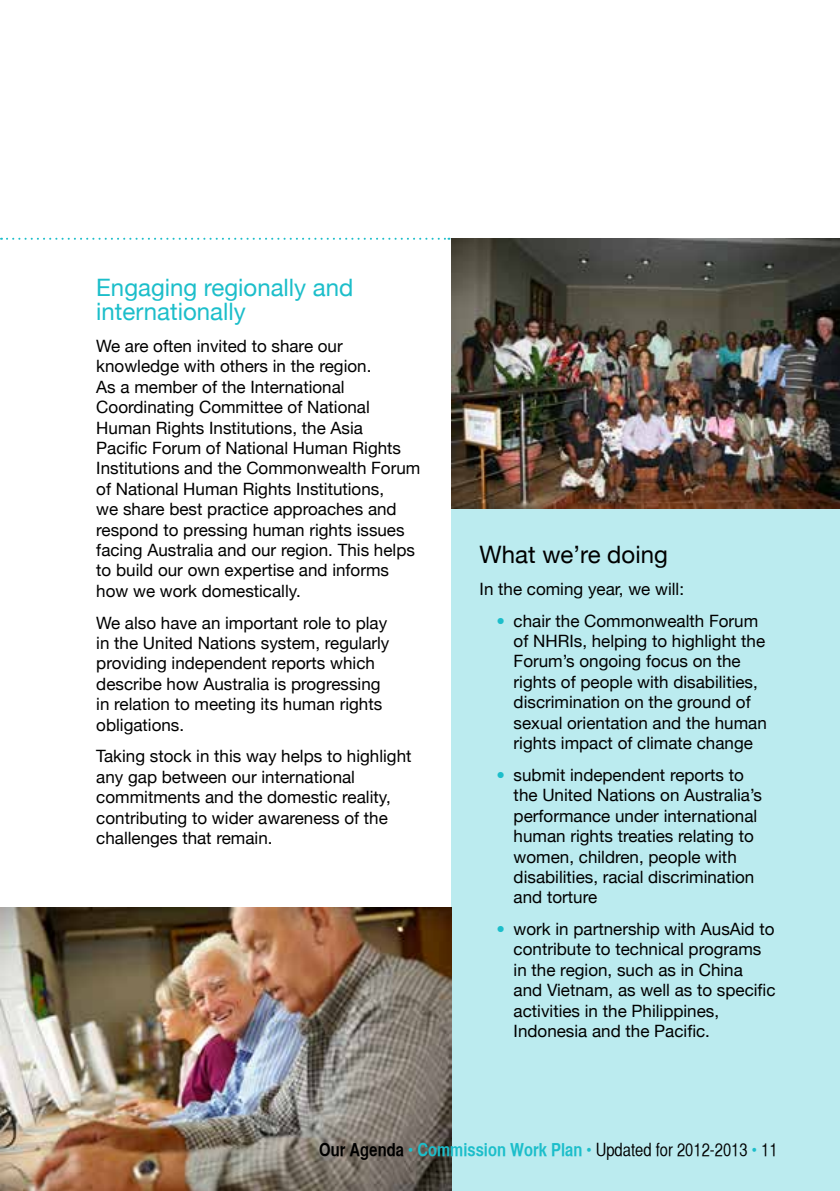
<style>
.page{position:relative;width:840px;height:1191px;background:#fff}
.page>*{position:absolute;margin:0;border:0;box-sizing:border-box;transform-origin:0 0}
.Heading_2__1_1{font:24px/24px "Helvetica Neue";color:#1cbeca}
.Text_Box_Header{font:24px "Helvetica Neue";color:#000}
.Master_Footer{font:18px "Helvetica CY Plain";color:#000}
.t1{font:17px/20.4px "Helvetica Neue";color:#000}
.s1{color:#1cbeca}
.s2{font-family:"Helvetica CY Bold"}
.s3{font-family:"Helvetica CY Bold";color:#1cbeca}
</style>
<div class="page">
<div style="left:451px;top:502px;width:388px;height:689px;background:#bbebef"></div>
<svg style="left:1px;top:238px;width:448px;height:2px"></svg>
<img style="left:0;top:907px;width:451px;height:284px">
<img style="left:451px;top:238px;width:388px;height:270px">
<p class="Heading_2__1_1" style="left:96px;top:274px;width:258px">Engaging regionally and internationally</p>
<p class="t1" style="left:96px;top:334px;width:325px">We are often invited to share our knowledge with others in the region.<br>As a member of the International Coordinating Committee of National Human Rights Institutions, the Asia<br>Pacific Forum of National Human Rights Institutions and the Commonwealth Forum of National Human Rights Institutions,<br>we share best practice approaches and respond to pressing human rights issues facing Australia and our region. This helps to build our own expertise and informs how we work domestically.</p>
<p class="t1" style="left:96px;top:611px;width:294px">We also have an important role to play in the United Nations system, regularly providing independent reports which describe how Australia is progressing in relation to meeting its human rights obligations.</p>
<p class="t1" style="left:96px;top:745px;width:316px">Taking stock in this way helps to highlight any gap between our international commitments and the domestic reality, contributing to wider awareness of the challenges that remain.</p>
<p class="Text_Box_Header" style="left:479px;top:534px;width:190px">What we’re doing</p>
<p class="t1" style="left:479px;top:577px;width:206px">In the coming year, we will:</p>
<p class="t1" style="left:513px;top:609px;width:254px;text-indent:-17px"><span class="s1">•</span> chair the Commonwealth Forum of NHRIs, helping to highlight the<br>Forum’s ongoing focus on the rights of people with disabilities, discrimination on the ground of sexual orientation and the human rights impact of climate change</p>
<p class="t1" style="left:513px;top:763px;width:250px;text-indent:-17px"><span class="s1">•</span> submit independent reports to the United Nations on Australia’s performance under international human rights treaties relating to women, children, people with disabilities, racial discrimination and torture</p>
<p class="t1" style="left:513px;top:917px;width:263px;text-indent:-17px"><span class="s1">•</span> work in partnership with AusAid to contribute to technical programs in the region, such as in China and Vietnam, as well as to specific activities in the Philippines,<br>Indonesia and the Pacific.</p>
<p class="Master_Footer" style="left:319px;top:1139px;width:459px"><span class="s2">Our Agenda</span> <span class="s1">•</span> <span class="s3">Commission Work Plan</span> <span class="s1">•</span> Updated for 2012-2013 <span class="s1">•</span> 11</p>
</div>
